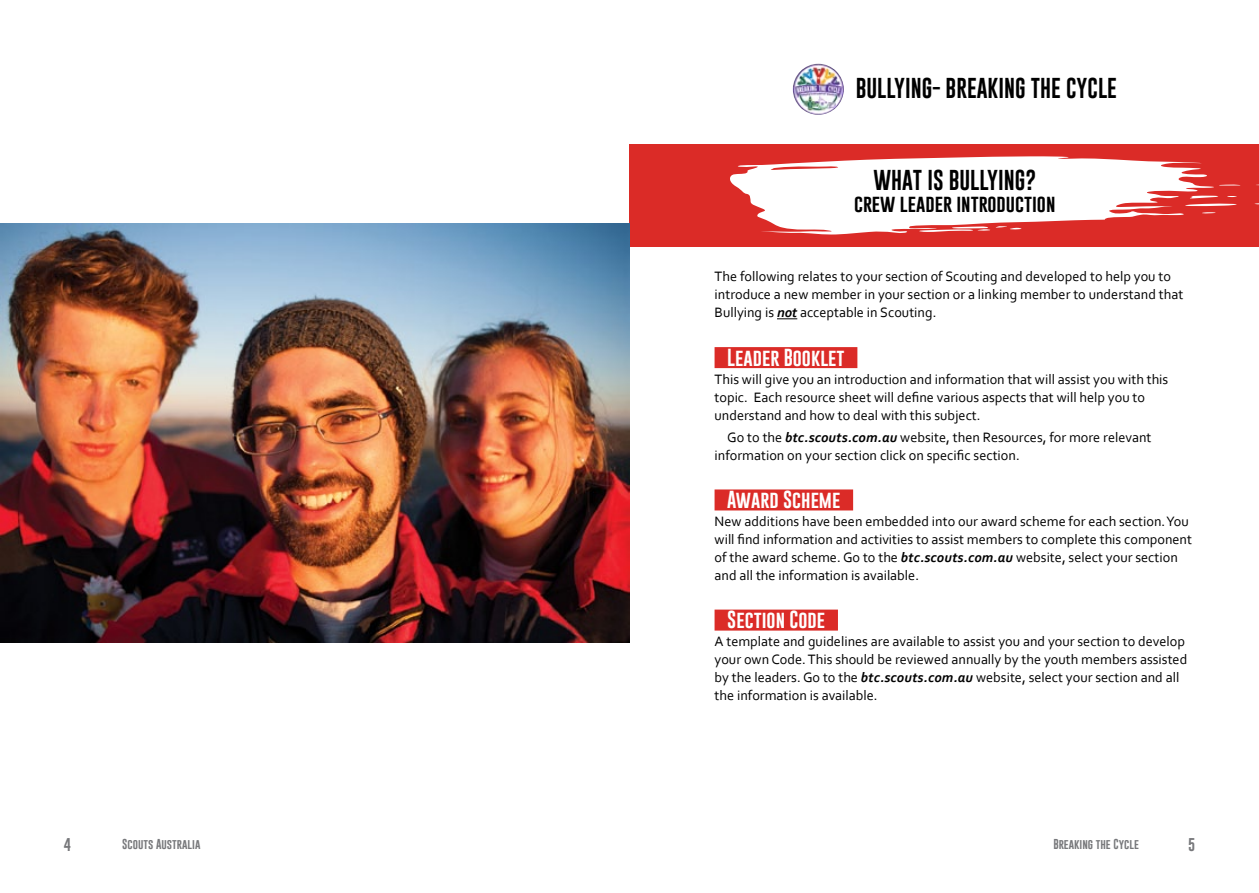
<style>
.page{position:relative;width:1259px;height:893px;background:#fff}
.page>*{position:absolute;margin:0;border:0;box-sizing:border-box;transform-origin:0 0}
.t1{font:21px "Gobold";color:#000}
.t2{font:18px "Gobold";color:#fff}
.t3{font:18px "Gobold";color:#000}
.t4{font:14.25px/18px "Corbel";color:#000}
.t5{font:13.5px "Gobold";color:#77787b}
.t6{font:10.5px "Gobold";color:#77787b}
.s1{font-weight:700;font-style:italic}
</style>
<div class="page">
<div style="left:629px;top:145px;width:630px;height:102px;background:#db2b27"></div>
<svg style="left:730px;top:156px;width:529px;height:79px"></svg>
<svg style="left:777px;top:318px;width:20px;height:1px"></svg>
<div style="left:714px;top:347px;width:143px;height:21px;background:#db2b27"></div>
<div style="left:714px;top:489px;width:139px;height:21px;background:#db2b27"></div>
<div style="left:714px;top:610px;width:124px;height:21px;background:#db2b27"></div>
<img style="left:793px;top:64px;width:51px;height:51px;border-radius:26px">
<img style="left:0;top:224px;width:629px;height:418px">
<h1 class="t1" style="left:856px;top:75px;width:263px">BULLYING- BREAKING THE CYCLE</h1>
<h1 class="t1" style="left:873px;top:166px;width:164px">WHAT IS BULLYING?</h1>
<p class="t3" style="left:854px;top:191px;width:203px">crew leader introduction</p>
<p class="t4" style="left:714px;top:267px;width:470px">The following relates to your section of Scouting and developed to help you to introduce a new member in your section or a linking member to understand that<br>Bullying is <span class="s1">not</span> acceptable in Scouting.</p>
<p class="t2" style="left:727px;top:345px;width:119px">Leader Booklet</p>
<p class="t4" style="left:714px;top:369px;width:455px">This will give you an introduction and information that will assist you with this topic. Each resource sheet will define various aspects that will help you to understand and how to deal with this subject.</p>
<p class="t4" style="left:714px;top:428px;width:438px;text-indent:13px">Go to the <span class="s1">btc.scouts.com.au</span> website, then Resources, for more relevant information on your section click on specific section.</p>
<p class="t2" style="left:727px;top:488px;width:115px">Award Scheme</p>
<p class="t4" style="left:714px;top:512px;width:479px">New additions have been embedded into our award scheme for each section. You will find information and activities to assist members to complete this component of the award scheme. Go to the <span class="s1">btc.scouts.com.au</span> website, select your section and all the information is available.</p>
<p class="t2" style="left:727px;top:608px;width:99px">Section Code</p>
<p class="t4" style="left:714px;top:632px;width:474px">A template and guidelines are available to assist you and your section to develop your own Code. This should be reviewed annually by the youth members assisted by the leaders. Go to the <span class="s1">btc.scouts.com.au</span> website, select your section and all the information is available.</p>
<p class="t5" style="left:64px;top:836px;width:9px">4</p>
<p class="t6" style="left:122px;top:837px;width:80px">Scouts Australia</p>
<p class="t6" style="left:1053px;top:837px;width:87px">Breaking the Cycle</p>
<p class="t5" style="left:1188px;top:836px;width:9px">5</p>
</div>
